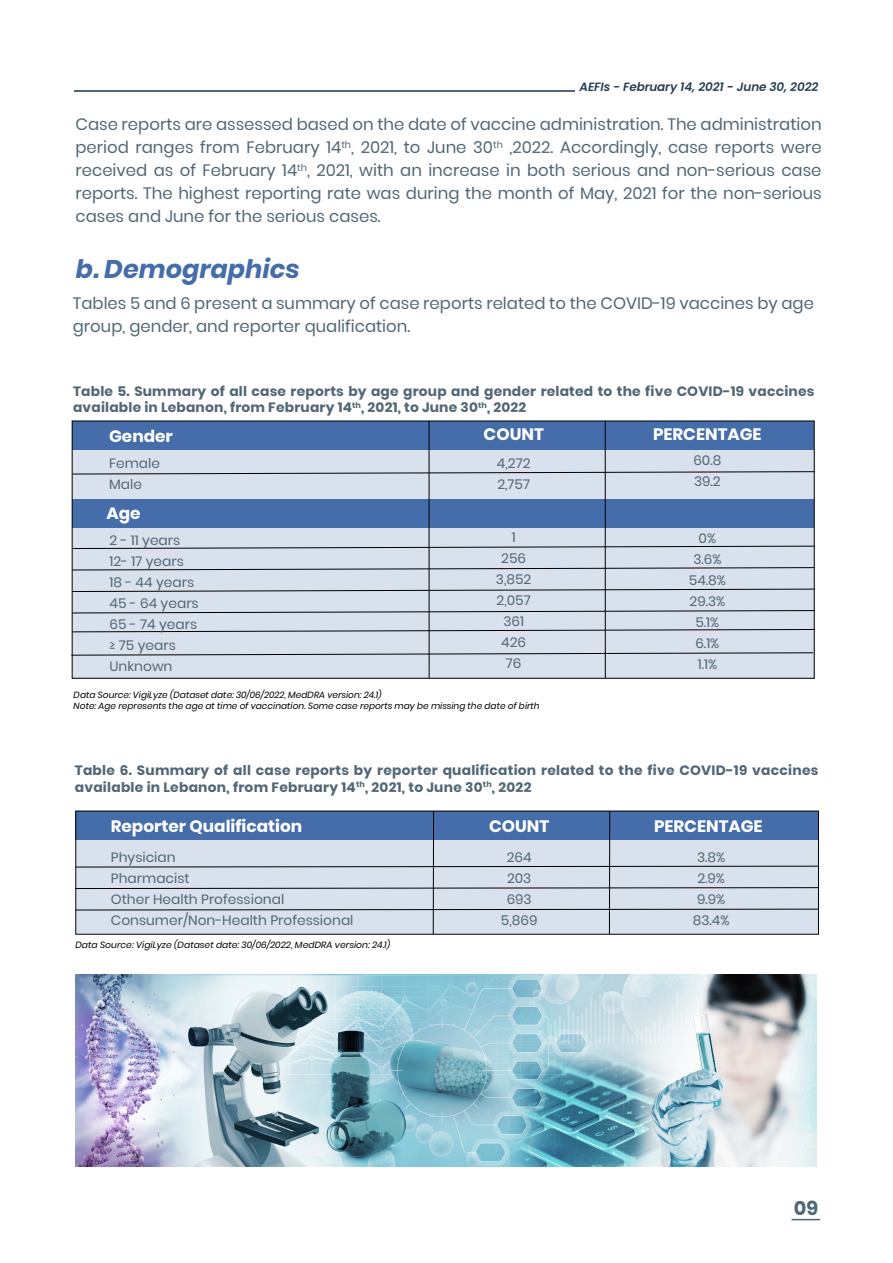
<style>
.page{position:relative;width:893px;height:1263px;background:#fff}
.page>*{position:absolute;margin:0;border:0;box-sizing:border-box;transform-origin:0 0}
.t1{font:italic 700 25.5px "Poppins";color:#456da9}
.t2{font:700 19.65px "Poppins";color:#516775}
.t3{font:16.5px/22.8px "Poppins";color:#516775;text-align:justify}
.t4{font:700 16.5px "Poppins";color:#fff}
.t5{font:700 13.5px/16.5px "Poppins";letter-spacing:.02em;color:#516775}
.t6{font:13.5px/21px "Poppins";color:#516775}
.t7{font:italic 600 12px "Poppins";letter-spacing:-.01em;color:#254153}
.t8{font:italic 9px/10.5px "Poppins";color:#000}
</style>
<div class="page">
<svg style="left:792px;top:1219px;width:28px;height:1px"></svg>
<div style="left:72px;top:449px;width:742px;height:229px;background:#d9e1ed"></div>
<div style="left:72px;top:421px;width:742px;height:29px;background:#456da9"></div>
<div style="left:72px;top:499px;width:742px;height:28px;background:#456da9"></div>
<svg style="left:74px;top:471px;width:738px;height:3px"></svg>
<svg style="left:74px;top:546px;width:738px;height:3px"></svg>
<svg style="left:74px;top:567px;width:738px;height:3px"></svg>
<svg style="left:74px;top:589px;width:741px;height:3px"></svg>
<svg style="left:74px;top:610px;width:741px;height:3px"></svg>
<svg style="left:74px;top:629px;width:738px;height:3px"></svg>
<svg style="left:71px;top:652px;width:741px;height:3px"></svg>
<div style="left:76px;top:839px;width:742px;height:95px;background:#d9e1ed"></div>
<div style="left:75px;top:811px;width:743px;height:28px;background:#456da9"></div>
<svg style="left:75px;top:866px;width:742px;height:1px"></svg>
<svg style="left:75px;top:887px;width:742px;height:2px"></svg>
<svg style="left:75px;top:909px;width:742px;height:1px"></svg>
<hr style="left:429px;top:421px;width:1px;height:257px;background:#000">
<hr style="left:605px;top:421px;width:1px;height:257px;background:#000">
<hr style="left:433px;top:811px;width:1px;height:123px;background:#000">
<hr style="left:609px;top:811px;width:1px;height:123px;background:#000">
<img style="left:75px;top:975px;width:741px;height:191px">
<hr style="left:74px;top:90px;width:500px;height:2px;background:#516775">
<p class="t7" style="left:579px;top:80px;width:240px">AEFIs - February 14, 2021 - June 30, 2022</p>
<p class="t3" style="left:75px;top:113px;width:748px">Case reports are assessed based on the date of vaccine administration. The administration period ranges from February 14<sup>th</sup>, 2021, to June 30<sup>th</sup> ,2022. Accordingly, case reports were received as of February 14<sup>th</sup>, 2021, with an increase in both serious and non-serious case reports. The highest reporting rate was during the month of May, 2021 for the non-serious cases and June for the serious cases.</p>
<h1 class="t1" style="left:76px;top:251px;width:225px">b. Demographics</h1>
<p class="t3" style="left:73px;top:292px;width:743px">Tables 5 and 6 present a summary of case reports related to the COVID-19 vaccines by age group, gender, and reporter qualification.</p>
<p class="t5" style="left:73px;top:383px;width:743px">Table 5. Summary of all case reports by age group and gender related to the five COVID-19 vaccines available in Lebanon, from February 14<sup>th</sup>, 2021, to June 30<sup>th</sup>, 2022</p>
<p class="t4" style="left:484px;top:423px;width:62px">COUNT</p>
<p class="t4" style="left:653px;top:423px;width:110px">PERCENTAGE</p>
<p class="t6" style="left:693px;top:450px;width:30px">60.8<br>39.2</p>
<p class="t4" style="left:109px;top:424px;width:65px">Gender</p>
<p class="t6" style="left:109px;top:453px;width:52px">Female<br>Male</p>
<p class="t6" style="left:497px;top:453px;width:35px">4,272<br>2,757</p>
<p class="t4" style="left:107px;top:502px;width:36px">Age</p>
<p class="t6" style="left:109px;top:529px;width:91px">2 - 11 years<br>12- 17 years<br>18 - 44 years<br>45 - 64 years<br>65 - 74 years ≥ 75 years<br>Unknown</p>
<p class="t6" style="left:496px;top:527px;width:37px;text-align:center">1<br>256<br>3,852<br>2,057<br>361<br>426<br>76</p>
<p class="t8" style="left:74px;top:690px;width:468px">Data Source: VigiLyze (Dataset date: 30/06/2022, MedDRA version: 24.1)<br>Note: Age represents the age at time of vaccination. Some case reports may be missing the date of birth</p>
<p class="t6" style="left:689px;top:527px;width:39px;text-align:center">0%<br>3.6%<br>54.8%<br>29.3%<br>5.1%<br>6.1%<br>1.1%</p>
<p class="t5" style="left:75px;top:762px;width:745px">Table 6. Summary of all case reports by reporter qualification related to the five COVID-19 vaccines available in Lebanon, from February 14<sup>th</sup>, 2021, to June 30<sup>th</sup>, 2022</p>
<p class="t4" style="left:111px;top:814px;width:193px">Reporter Qualification</p>
<p class="t4" style="left:489px;top:814px;width:62px">COUNT</p>
<p class="t4" style="left:654px;top:814px;width:110px">PERCENTAGE</p>
<p class="t6" style="left:111px;top:847px;width:244px">Physician<br>Pharmacist<br>Other Health Professional<br>Consumer/Non-Health Professional</p>
<p class="t6" style="left:501px;top:847px;width:38px;text-align:center">264<br>203<br>693<br>5,869</p>
<p class="t6" style="left:693px;top:847px;width:38px;text-align:center">3.8%<br>2.9%<br>9.9%<br>83.4%</p>
<p class="t8" style="left:75px;top:940px;width:317px">Data Source: VigiLyze (Dataset date: 30/06/2022, MedDRA version: 24.1)</p>
<p class="t2" style="left:794px;top:1194px;width:26px">09</p>
</div>
